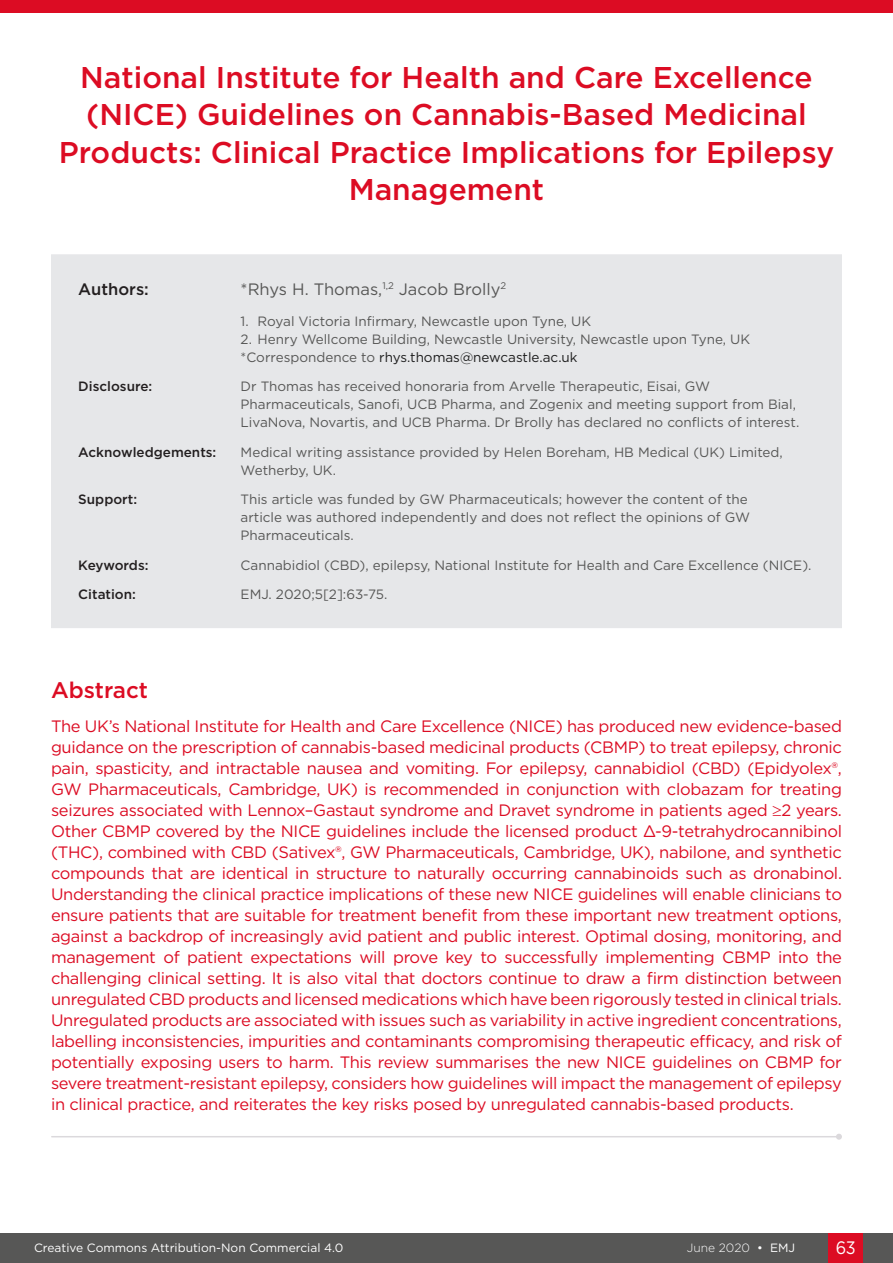
<style>
.page{position:relative;width:893px;height:1263px;background:#fff}
.page>*{position:absolute;margin:0;border:0;box-sizing:border-box;transform-origin:0 0}
.Symposium_Title{font:500 30px/37.5px "Gotham";color:#dc0c23;text-align:center}
.Meeting_Summary_Head{font:500 22.5px "Gotham";color:#dc0c23}
.t1{font:18px "Gotham";color:#fff;scale:.9 1}
.Meeting_Summary_Body{font:16.5px/21px "Gotham";letter-spacing:-.02em;color:#dc0c23;text-align:justify}
.t2{font:16.5px "Gotham";color:#575756}
.Article_Details__Aut{font:500 16.5px "Gotham";color:#231f20}
.Article_Details_Body{font:13.5px/18px "Gotham";color:#575756}
.Article_Details_Head{font:500 13.5px "Gotham";color:#231f20}
.t3{font:13.5px "Gotham";color:#1d1d1d}
.t4{font:12px "Gotham";color:#fff}
.t5{font:300 12px "Gotham";color:#fff}
.s1{color:#575756}
.s2{font-weight:400}
</style>
<div class="page">
<div style="left:0;top:1233px;width:893px;height:30px;background:#575756"></div>
<div style="left:829px;top:1233px;width:34px;height:30px;background:#dc0c23"></div>
<div style="left:0;top:0;width:893px;height:13px;background:#dc0c23"></div>
<hr style="left:52px;top:1136px;width:787px;height:1px;background:#dbd9dc">
<svg style="left:836px;top:1134px;width:6px;height:6px"></svg>
<div style="left:51px;top:254px;width:791px;height:374px;background:#e6e7e9"></div>
<p class="Symposium_Title" style="left:59px;top:58px;width:777px">National Institute for Health and Care Excellence (NICE) Guidelines on Cannabis-Based Medicinal Products: Clinical Practice Implications for Epilepsy Management</p>
<p class="Article_Details__Aut" style="left:78px;top:278px;width:72px">Authors:</p>
<p class="t2" style="left:241px;top:278px;width:267px">*Rhys H. Thomas,<sup>1,2</sup> Jacob Brolly<sup>2</sup></p>
<p class="Article_Details_Body" style="left:241px;top:311px;width:352px">1. Royal Victoria Infirmary, Newcastle upon Tyne, UK</p>
<p class="Article_Details_Body" style="left:241px;top:329px;width:511px">2. Henry Wellcome Building, Newcastle University, Newcastle upon Tyne, UK</p>
<p class="t3" style="left:241px;top:348px;width:338px"><span class="s1">*Correspondence to</span> rhys.thomas@newcastle.ac.uk</p>
<p class="Article_Details_Head" style="left:78px;top:377px;width:76px">Disclosure:</p>
<p class="Article_Details_Body" style="left:241px;top:377px;width:560px">Dr Thomas has received honoraria from Arvelle Therapeutic, Eisai, GW<br>Pharmaceuticals, Sanofi, UCB Pharma, and Zogenix and meeting support from Bial,<br>LivaNova, Novartis, and UCB Pharma. Dr Brolly has declared no conflicts of interest.</p>
<p class="Article_Details_Head" style="left:78px;top:443px;width:140px">Acknowledgements:</p>
<p class="Article_Details_Body" style="left:241px;top:443px;width:544px">Medical writing assistance provided by Helen Boreham, HB Medical (UK) Limited,<br>Wetherby, UK.</p>
<p class="Article_Details_Head" style="left:78px;top:491px;width:60px">Support:</p>
<p class="Article_Details_Body" style="left:241px;top:490px;width:511px">This article was funded by GW Pharmaceuticals; however the content of the article was authored independently and does not reflect the opinions of GW<br>Pharmaceuticals.</p>
<p class="Article_Details_Head" style="left:78px;top:556px;width:72px">Keywords:</p>
<p class="Article_Details_Body" style="left:241px;top:556px;width:572px">Cannabidiol (CBD), epilepsy, National Institute for Health and Care Excellence (NICE).</p>
<p class="Article_Details_Head" style="left:78px;top:586px;width:59px">Citation:</p>
<p class="Article_Details_Body" style="left:241px;top:585px;width:148px">EMJ. 2020;5[2]:63-75.</p>
<p class="Meeting_Summary_Head" style="left:51px;top:675px;width:99px">Abstract</p>
<p class="Meeting_Summary_Body" style="left:51px;top:715px;width:792px">The UK’s National Institute for Health and Care Excellence (NICE) has produced new evidence-based guidance on the prescription of cannabis-based medicinal products (CBMP) to treat epilepsy, chronic pain, spasticity, and intractable nausea and vomiting. For epilepsy, cannabidiol (CBD) (Epidyolex®, GW Pharmaceuticals, Cambridge, UK) is recommended in conjunction with clobazam for treating seizures associated with Lennox–Gastaut syndrome and Dravet syndrome in patients aged ≥2 years.<br>Other CBMP covered by the NICE guidelines include the licensed product Δ-9-tetrahydrocannibinol (THC), combined with CBD (Sativex®, GW Pharmaceuticals, Cambridge, UK), nabilone, and synthetic compounds that are identical in structure to naturally occurring cannabinoids such as dronabinol.<br>Understanding the clinical practice implications of these new NICE guidelines will enable clinicians to ensure patients that are suitable for treatment benefit from these important new treatment options, against a backdrop of increasingly avid patient and public interest. Optimal dosing, monitoring, and management of patient expectations will prove key to successfully implementing CBMP into the challenging clinical setting. It is also vital that doctors continue to draw a firm distinction between unregulated CBD products and licensed medications which have been rigorously tested in clinical trials.<br>Unregulated products are associated with issues such as variability in active ingredient concentrations, labelling inconsistencies, impurities and contaminants compromising therapeutic efficacy, and risk of potentially exposing users to harm. This review summarises the new NICE guidelines on CBMP for severe treatment-resistant epilepsy, considers how guidelines will impact the management of epilepsy in clinical practice, and reiterates the key risks posed by unregulated cannabis-based products.</p>
<p class="t4" style="left:34px;top:1240px;width:311px">Creative Commons Attribution-Non Commercial 4.0</p>
<p class="t5" style="left:687px;top:1240px;width:110px">June 2020 <span class="s2">• EMJ</span></p>
<p class="t1" style="left:836px;top:1236px;width:24px">63</p>
</div>
